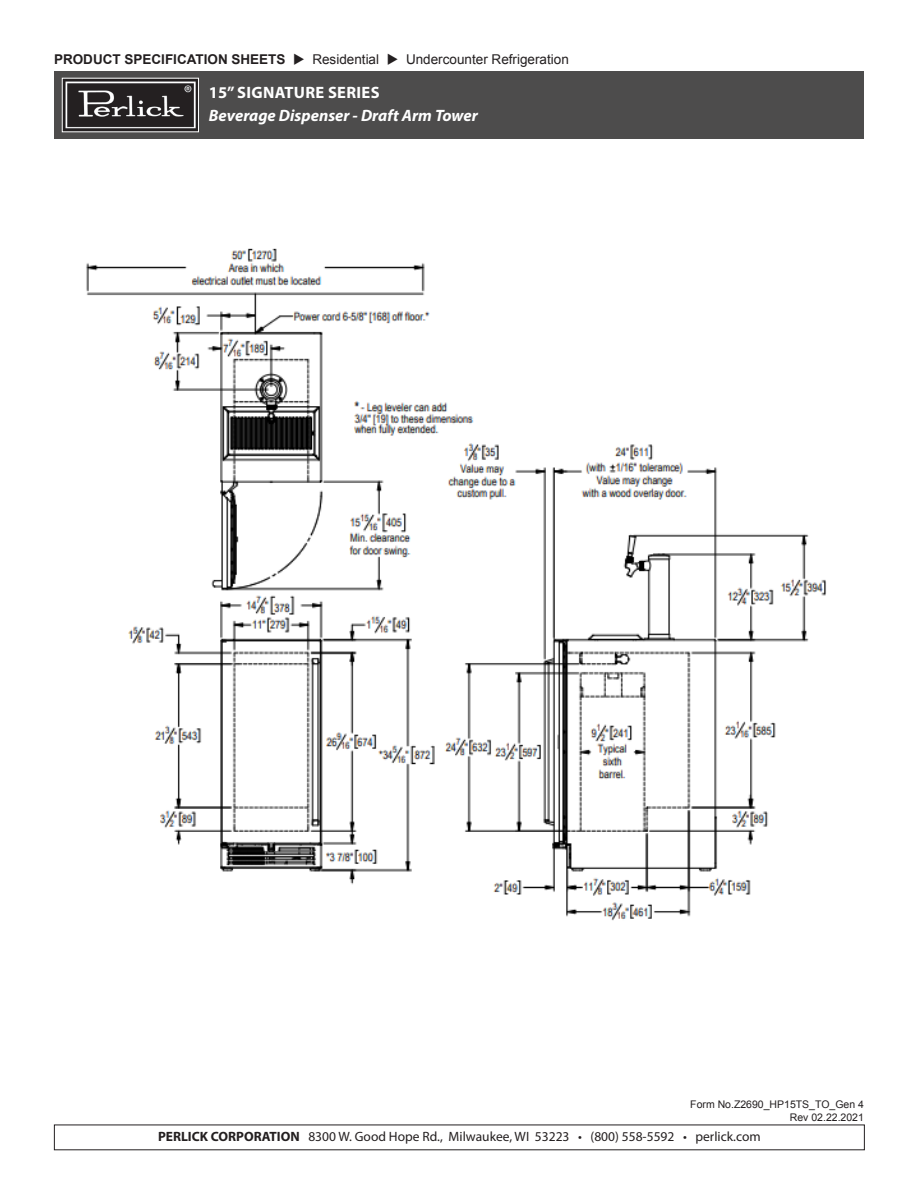
<style>
.page{position:relative;width:918px;height:1188px;background:#fff}
.page>*{position:absolute;margin:0;border:0;box-sizing:border-box;transform-origin:0 0}
.t1{font:italic 700 16.5px/22.5px "Myriad Pro";color:#fff}
.t2{font:13.5px "Myriad Pro";color:#231f20}
.t3{font:13.5px "Arial";color:#231f20}
.t4{font:10.5px/12.6px "Arial";color:#231f20;text-align:right}
.s1{font-weight:700}
.s2{font-style:normal}
</style>
<div class="page">
<div style="left:54px;top:71px;width:810px;height:68px;background:#4d4c4c"></div>
<img style="left:64px;top:80px;width:133px;height:50px">
<img style="left:86px;top:248px;width:740px;height:673px">
<p class="t3" style="left:54px;top:51px;width:516px"><span class="s1">PRODUCT SPECIFICATION SHEETS</span> ◆ Residential ◆ Undercounter Refrigeration</p>
<p class="t1" style="left:209px;top:81px;width:270px"><span class="s2">15” SIGNATURE SERIES<br></span>Beverage Dispenser - Draft Arm Tower</p>
<p class="t4" style="left:690px;top:1098px;width:175px">Form No.Z2690_HP15TS_TO_Gen 4<br>Rev 02.22.2021</p>
<p class="t2" style="left:158px;top:1128px;width:604px"><span class="s1">PERLICK CORPORATION</span> 8300 W. Good Hope Rd., Milwaukee, WI 53223 • (800) 558-5592 • perlick.com</p>
</div>
